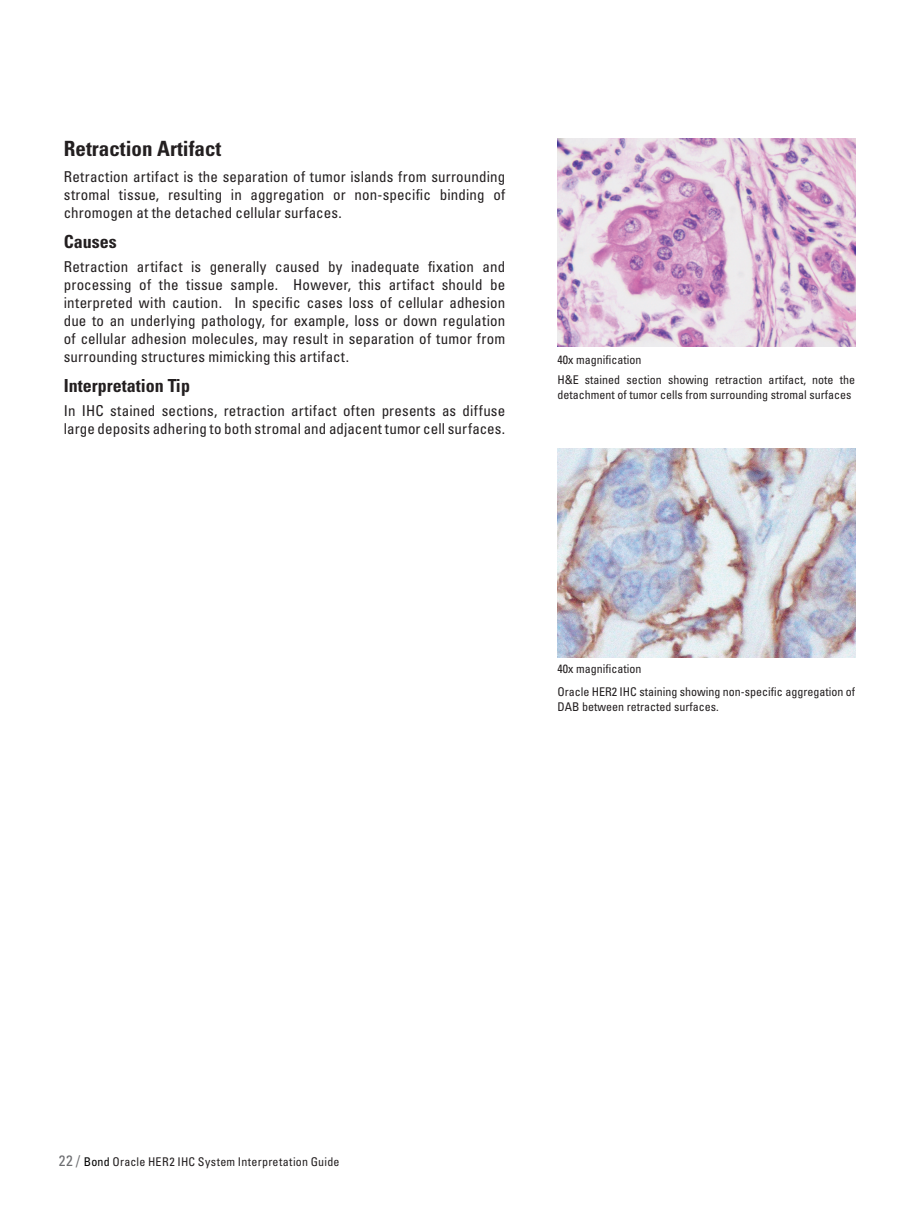
<style>
.page{position:relative;width:919px;height:1214px;background:#fff}
.page>*{position:absolute;margin:0;border:0;box-sizing:border-box;transform-origin:0 0}
.t1{font:700 condensed 21px "Univers";color:#231f20}
.t2{font:700 condensed 18px "Univers";color:#231f20}
.t3{font:condensed 15px/18px "Univers LT Std";letter-spacing:.01em;color:#231f20;text-align:justify}
.t4{font:condensed 12px/15px "Univers LT Std";color:#231f20}
.t5{font:condensed 12px "Univers LT Std";letter-spacing:.025em;color:#231f20}
.s1{font-size:15px;color:#6c6d70}
.s2{color:#000}
</style>
<div class="page">
<img style="left:557px;top:138px;width:298px;height:209px">
<img style="left:557px;top:449px;width:298px;height:208px">
<h1 class="t1" style="left:64px;top:135px;width:159px">Retraction Artifact</h1>
<p class="t3" style="left:64px;top:167px;width:443px">Retraction artifact is the separation of tumor islands from surrounding stromal tissue, resulting in aggregation or non-specific binding of chromogen at the detached cellular surfaces.</p>
<p class="t2" style="left:64px;top:230px;width:54px">Causes</p>
<p class="t3" style="left:64px;top:257px;width:443px">Retraction artifact is generally caused by inadequate fixation and processing of the tissue sample. However, this artifact should be interpreted with caution. In specific cases loss of cellular adhesion due to an underlying pathology, for example, loss or down regulation of cellular adhesion molecules, may result in separation of tumor from surrounding structures mimicking this artifact.</p>
<p class="t2" style="left:64px;top:374px;width:128px">Interpretation Tip</p>
<p class="t3" style="left:64px;top:401px;width:443px">In IHC stained sections, retraction artifact often presents as diffuse large deposits adhering to both stromal and adjacent tumor cell surfaces.</p>
<p class="t4" style="left:557px;top:352px;width:85px">40x magnification</p>
<p class="t4" style="left:557px;top:371px;width:299px">H&amp;E stained section showing retraction artifact, note the detachment of tumor cells from surrounding stromal surfaces</p>
<p class="t4" style="left:557px;top:661px;width:85px">40x magnification</p>
<p class="t4" style="left:557px;top:683px;width:299px">Oracle HER2 IHC staining showing non-specific aggregation of<br>DAB between retracted surfaces.</p>
<p class="t5" style="left:59px;top:1153px;width:282px"><span class="s1">22 /</span> <span class="s2">Bond</span> Oracle HER2 IHC System Interpretation Guide</p>
</div>
